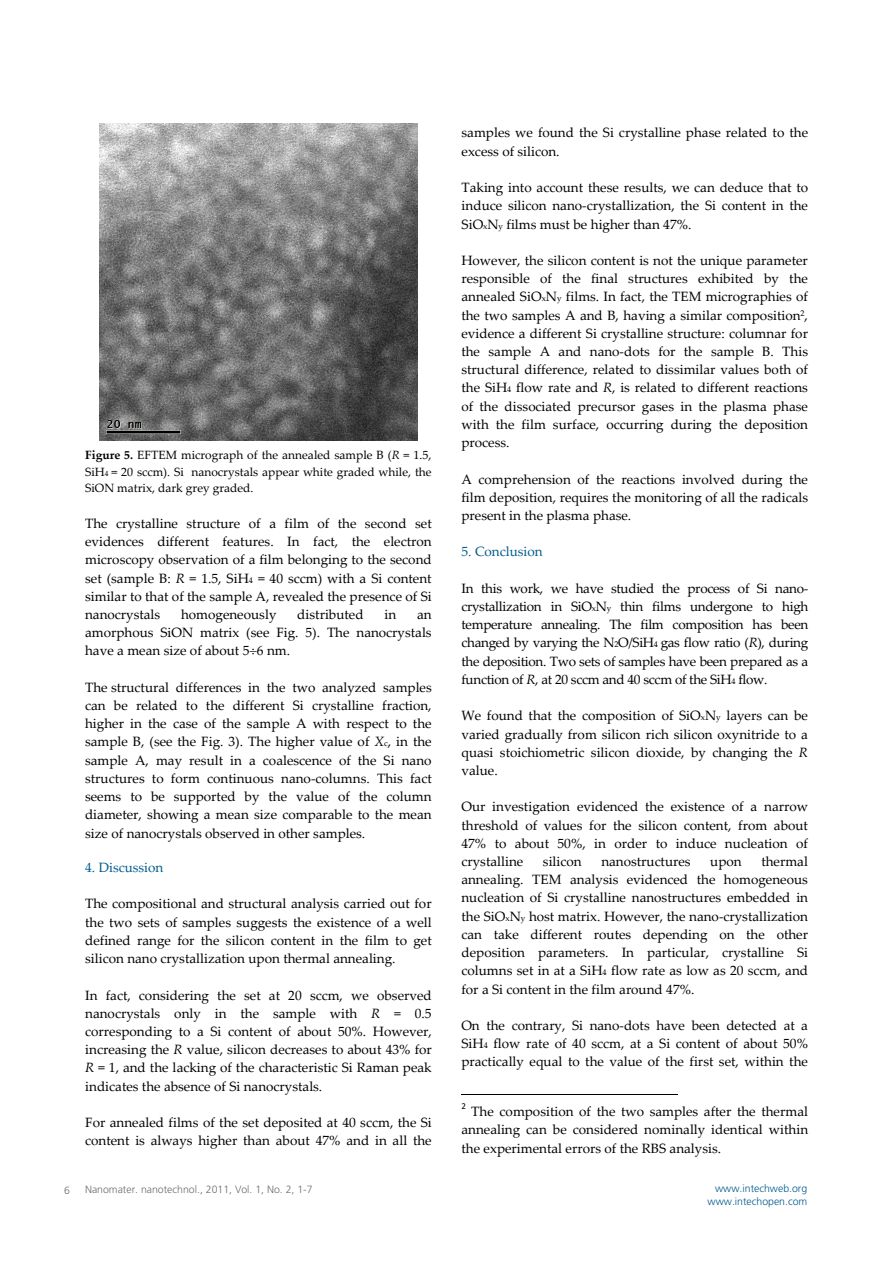
<style>
.page{position:relative;width:893px;height:1263px;background:#fff}
.page>*{position:absolute;margin:0;border:0;box-sizing:border-box;transform-origin:0 0}
.t1{font:13.5px/18.1px "Palatino Linotype";color:#000;text-align:justify}
.t2{font:13.5px "Palatino Linotype";color:#005c8e}
.t3{font:12px/16.2px "Palatino Linotype";color:#000;text-align:justify}
.t4{font:300 10.5px "Frutiger";color:#6c6d70}
.t5{font:300 10.5px/13.5px "Frutiger";color:#005b8d;text-align:right}
.t6{font:9px "Calibri";color:#000}
.s1{font-weight:700}
.s2{font-style:italic}
.s3{font-size:7.5px}
.s4{font-size:8.25px}
</style>
<div class="page">
<img style="left:100px;top:123px;width:317px;height:318px">
<hr style="left:461px;top:1094px;width:216px;height:1px;background:#000">
<p class="t3" style="left:85px;top:447px;width:348px"><span class="s1">Figure 5.</span> EFTEM micrograph of the annealed sample B (<span class="s2">R</span> = 1.5, SiH<span class="s3">4</span> = 20 sccm). Si nanocrystals appear white graded while, the SiON matrix, dark grey graded.</p>
<p class="t1" style="left:85px;top:514px;width:348px">The crystalline structure of a film of the second set evidences different features. In fact, the electron microscopy observation of a film belonging to the second set (sample B: <span class="s2">R</span> = 1.5, SiH<span class="s4">4</span> = 40 sccm) with a Si content similar to that of the sample A, revealed the presence of Si nanocrystals</p>
<p class="t1" style="left:181px;top:605px;width:97px">homogeneously</p>
<p class="t1" style="left:297px;top:605px;width:68px">distributed</p>
<p class="t1" style="left:384px;top:605px;width:13px">in</p>
<p class="t1" style="left:85px;top:605px;width:348px;text-indent:332px">an amorphous SiON matrix (see Fig. 5). The nanocrystals have a mean size of about 5 6 nm.</p>
<p class="t1" style="left:85px;top:678px;width:348px">The structural differences in the two analyzed samples can be related to the different Si crystalline fraction, higher in the case of the sample A with respect to the sample B, (see the Fig. 3). The higher value of <span class="s2">X</span><span class="s4">c</span>, in the sample A, may result in a coalescence of the Si nano structures to form continuous nano‐columns. This fact seems to be supported by the value of the column diameter, showing a mean size comparable to the mean size of nanocrystals observed in other samples.</p>
<p class="t2" style="left:85px;top:858px;width:80px">4. Discussion</p>
<p class="t1" style="left:85px;top:894px;width:348px">The compositional and structural analysis carried out for the two sets of samples suggests the existence of a well defined range for the silicon content in the film to get silicon nano crystallization upon thermal annealing.</p>
<p class="t1" style="left:85px;top:985px;width:348px">In fact, considering the set at 20 sccm, we observed nanocrystals only in the sample with <span class="s2">R</span> = 0.5 corresponding to a Si content of about 50%. However, increasing the <span class="s2">R</span> value, silicon decreases to about 43% for <span class="s2">R</span> = 1, and the lacking of the characteristic Si Raman peak indicates the absence of Si nanocrystals.</p>
<p class="t1" style="left:85px;top:1113px;width:348px">For annealed films of the set deposited at 40 sccm, the Si content is always higher than about 47% and in all the</p>
<p class="t1" style="left:462px;top:123px;width:348px">samples we found the Si crystalline phase related to the excess of silicon.</p>
<p class="t1" style="left:462px;top:178px;width:348px">Taking into account these results, we can deduce that to induce silicon nano‐crystallization, the Si content in the SiO<span class="s4">x</span>N<span class="s4">y</span> films must be higher than 47%.</p>
<p class="t1" style="left:461px;top:251px;width:348px">However, the silicon content is not the unique parameter responsible of the final structures exhibited by the annealed SiO<span class="s4">x</span>N<span class="s4">y</span> films. In fact, the TEM micrographies of the two samples A and B, having a similar composition<sup>2</sup>, evidence a different Si crystalline structure: columnar for the sample A and nano‐dots for the sample B. This structural difference, related to dissimilar values both of the SiH<span class="s4">4</span> flow rate and <span class="s2">R</span>, is related to different reactions of the dissociated precursor gases in the plasma phase with the film surface, occurring during the deposition process.</p>
<p class="t1" style="left:461px;top:469px;width:348px">A comprehension of the reactions involved during the film deposition, requires the monitoring of all the radicals present in the plasma phase.</p>
<p class="t2" style="left:461px;top:542px;width:83px">5. Conclusion</p>
<p class="t1" style="left:461px;top:579px;width:348px">In this work, we have studied the process of Si nano‐ crystallization in SiO<span class="s4">x</span>N<span class="s4">y</span> thin films undergone to high temperature annealing. The film composition has been changed by varying the N<span class="s4">2</span>O/SiH<span class="s4">4</span> gas flow ratio (<span class="s2">R</span>), during the deposition. Two sets of samples have been prepared as a function of <span class="s2">R</span>, at 20 sccm and 40 sccm of the SiH<span class="s4">4</span> flow.</p>
<p class="t1" style="left:461px;top:706px;width:348px">We found that the composition of SiO<span class="s4">x</span>N<span class="s4">y</span> layers can be varied gradually from silicon rich silicon oxynitride to a quasi stoichiometric silicon dioxide, by changing the <span class="s2">R </span>value.</p>
<p class="t1" style="left:461px;top:797px;width:348px">Our investigation evidenced the existence of a narrow threshold of values for the silicon content, from about 47% to about 50%, in order to induce nucleation of crystalline</p>
<p class="t1" style="left:461px;top:852px;width:348px;text-indent:300px">thermal annealing. TEM analysis evidenced the homogeneous nucleation of Si crystalline nanostructures embedded in the SiO<span class="s4">x</span>N<span class="s4">y</span> host matrix. However, the nano‐crystallization can take different routes depending on the other deposition parameters. In particular, crystalline Si columns set in at a SiH<span class="s4">4</span> flow rate as low as 20 sccm, and for a Si content in the film around 47%.</p>
<p class="t1" style="left:461px;top:1016px;width:348px">On the contrary, Si nano‐dots have been detected at a SiH<span class="s4">4</span> flow rate of 40 sccm, at a Si content of about 50% practically equal to the value of the first set, within the</p>
<p class="t6" style="left:461px;top:1101px;width:6px">2</p>
<p class="t1" style="left:461px;top:1102px;width:348px;text-indent:10px">The composition of the two samples after the thermal annealing can be considered nominally identical within the experimental errors of the RBS analysis.</p>
<p class="t1" style="left:543px;top:852px;width:40px">silicon</p>
<p class="t1" style="left:601px;top:852px;width:91px">nanostructures</p>
<p class="t1" style="left:710px;top:852px;width:33px">upon</p>
<p class="t4" style="left:64px;top:1184px;width:7px">6</p>
<p class="t4" style="left:85px;top:1183px;width:229px">Nanomater. nanotechnol., 2011, Vol. 1, No. 2, 1-7</p>
<p class="t5" style="left:707px;top:1181px;width:101px">www.intechweb.org www.intechopen.com</p>
</div>
